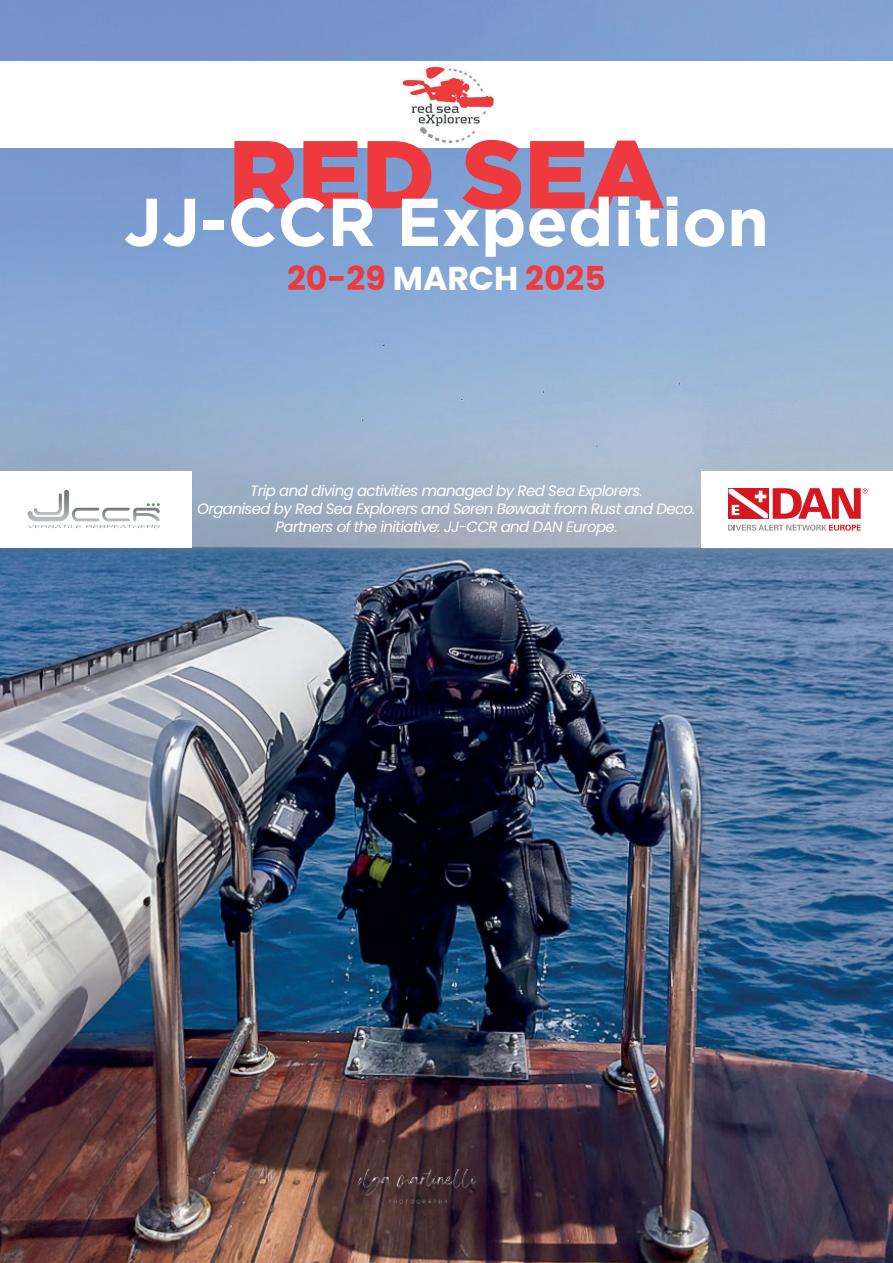
<style>
.page{position:relative;width:893px;height:1263px;background:#fff}
.page>*{position:absolute;margin:0;border:0;box-sizing:border-box;transform-origin:0 0}
.t1{font:900 96px "Gotham";color:#ee393e}
.t2{font:700 67.5px "Gotham";color:#fff}
.t3{font:700 33px "Poppins";color:#ee3a3e}
.t4{font:italic 15px/18px "Poppins";letter-spacing:-.04em;color:#fff;text-align:center}
.s1{color:#fff}
</style>
<div class="page">
<img style="left:0;top:0;width:893px;height:1263px">
<div style="left:0;top:62px;width:893px;height:86px;background:#fff"></div>
<div style="left:702px;top:471px;width:191px;height:77px;background:#fff"></div>
<div style="left:0;top:471px;width:191px;height:77px;background:#fff"></div>
<img style="left:27px;top:489px;width:133px;height:39px">
<svg style="left:728px;top:525px;width:133px;height:6px"></svg>
<svg style="left:728px;top:488px;width:1px;height:31px"></svg>
<svg style="left:729px;top:488px;width:139px;height:31px"></svg>
<img style="left:401px;top:66px;width:95px;height:78px">
<h1 class="t1" style="left:228px;top:119px;width:438px">RED SEA</h1>
<h2 class="t2" style="left:124px;top:183px;width:647px">JJ-CCR Expedition</h2>
<h3 class="t3" style="left:287px;top:259px;width:320px">20-29 <span class="s1">MARCH</span> 2025</h3>
<p class="t4" style="left:197px;top:482px;width:500px">Trip and diving activities managed by Red Sea Explorers.<br>Organised by Red Sea Explorers and Søren Bøwadt from Rust and Deco.<br>Partners of the initiative: JJ-CCR and DAN Europe.</p>
</div>
